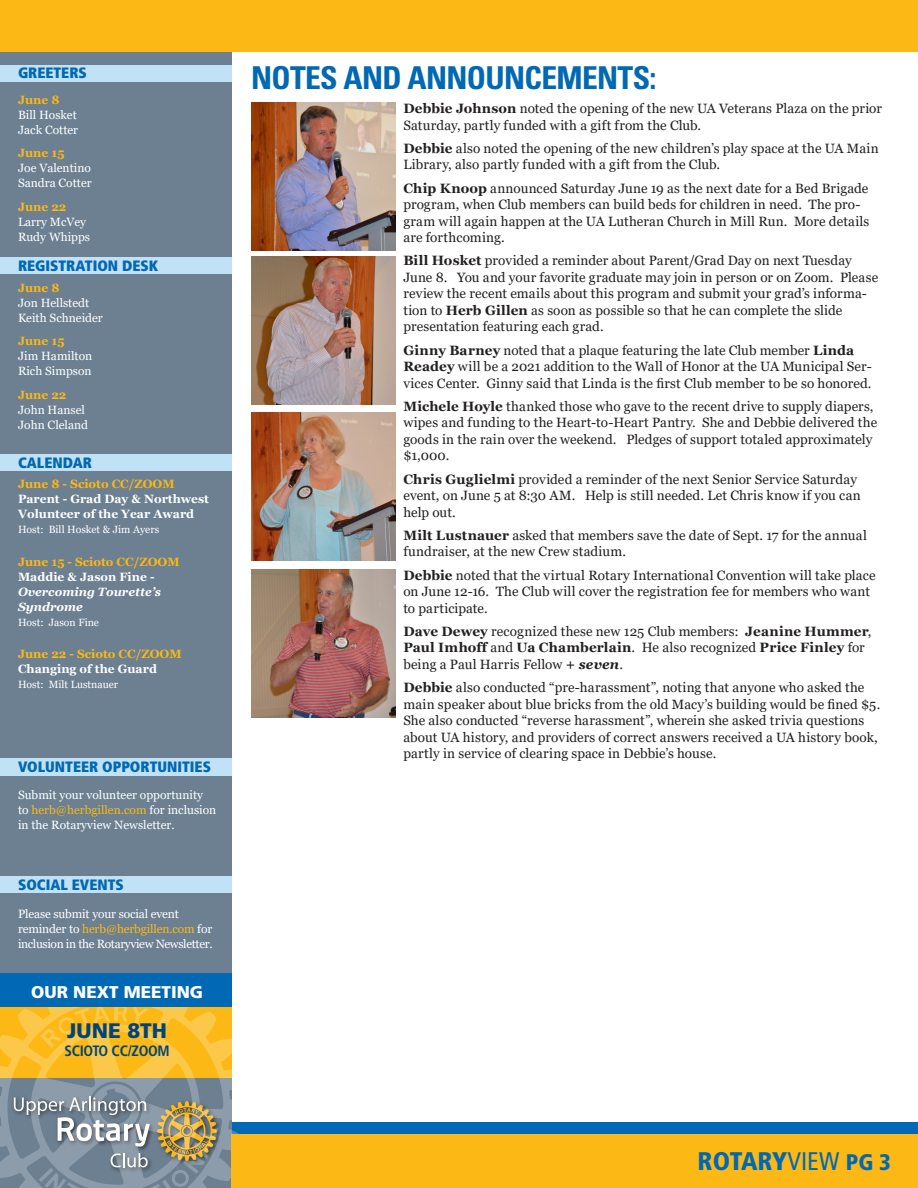
<style>
.page{position:relative;width:918px;height:1188px;background:#fff}
.page>*{position:absolute;margin:0;border:0;box-sizing:border-box;transform-origin:0 0}
.t1{font:700 condensed 31.5px "Univers LT Std";letter-spacing:-.02em;color:#0168b3}
.t2{font:900 condensed 25.5px "Frutiger";letter-spacing:-.02em;color:#0168b3}
.t3{font:900 21px "Frutiger";color:#00447b}
.t4{font:900 16.95px "Frutiger";color:#fff}
.t5{font:900 condensed 15px "Frutiger";color:#0168b3}
.t6{font:700 condensed 15px "Frutiger";letter-spacing:-.02em;color:#00447b}
.t7{font:13.5px/16.5px "Georgia";letter-spacing:.01em;color:#231f20}
.t8{font:12px/15px "Georgia";color:#fff}
.t9{font:700 12px/15px "Georgia";color:#fff}
.t10{font:italic 700 12px/15px "Georgia";color:#fff}
.t11{font:700 12px/15px "Georgia";color:#fcb814}
.t12{font:10.5px "Georgia";color:#fff}
.s1{font-weight:700;color:#fcb814}
.s2{color:#fcb814}
.s3{font-style:normal;color:#fcb814}
.s4{font-style:normal}
.s5{color:#fff}
.s6{font-weight:700}
.s7{font-weight:700;font-style:italic}
.s8{font-weight:400}
.s9{font-size:22.5px}
</style>
<div class="page">
<div style="left:231px;top:1122px;width:687px;height:39px;background:#0168b3"></div>
<div style="left:0;top:0;width:231px;height:1188px;background:#6c8091"></div>
<div style="left:0;top:876px;width:231px;height:17px;background:#c1e2f6"></div>
<div style="left:0;top:65px;width:231px;height:16px;background:#c1e2f6"></div>
<div style="left:0;top:257px;width:231px;height:17px;background:#c1e2f6"></div>
<div style="left:0;top:454px;width:231px;height:16px;background:#c1e2f6"></div>
<div style="left:0;top:758px;width:231px;height:18px;background:#c1e2f6"></div>
<svg style="left:0;top:973px;width:239px;height:215px"></svg>
<div style="left:0;top:973px;width:231px;height:34px;background:#0168b3"></div>
<div style="left:0;top:0;width:918px;height:52px;background:#fcb814"></div>
<div style="left:231px;top:1134px;width:687px;height:54px;background:#fcb814"></div>
<img style="left:251px;top:102px;width:144px;height:148px">
<img style="left:251px;top:257px;width:144px;height:148px">
<img style="left:251px;top:412px;width:144px;height:148px">
<img style="left:251px;top:569px;width:144px;height:148px">
<p class="t5" style="left:18px;top:64px;width:70px">GREETERS</p>
<p class="t8" style="left:18px;top:92px;width:62px"><span class="s1">June 8<br></span>Bill Hosket<br>Jack Cotter</p>
<p class="t8" style="left:18px;top:146px;width:75px"><span class="s1">June 15<br></span>Joe Valentino<br>Sandra Cotter</p>
<p class="t8" style="left:18px;top:200px;width:74px"><span class="s1">June 22<br></span>Larry McVey<br>Rudy Whipps</p>
<p class="t8" style="left:18px;top:280px;width:86px"><span class="s1">June 8<br></span>Jon Hellstedt<br>Keith Schneider</p>
<p class="t8" style="left:18px;top:334px;width:76px"><span class="s1">June 15<br></span>Jim Hamilton<br>Rich Simpson</p>
<p class="t8" style="left:18px;top:387px;width:72px"><span class="s1">June 22<br></span>John Hansel<br>John Cleland</p>
<p class="t5" style="left:18px;top:256px;width:142px">REGISTRATION DESK</p>
<p class="t5" style="left:18px;top:453px;width:76px">CALENDAR</p>
<p class="t9" style="left:18px;top:476px;width:193px"><span class="s2">June 8 - Scioto CC/ZOOM<br></span>Parent - Grad Day &amp; Northwest<br>Volunteer of the Year Award</p>
<p class="t12" style="left:18px;top:523px;width:143px">Host: Bill Hosket &amp; Jim Ayers</p>
<p class="t10" style="left:18px;top:554px;width:163px"><span class="s3">June 15 - Scioto CC/ZOOM<br></span><span class="s4">Maddie &amp; Jason Fine -<br></span>Overcoming Tourette’s<br>Syndrome</p>
<p class="t12" style="left:18px;top:616px;width:83px">Host: Jason Fine</p>
<p class="t11" style="left:18px;top:646px;width:165px">June 22 - Scioto CC/ZOOM<br><span class="s5">Changing of the Guard</span></p>
<p class="t12" style="left:18px;top:678px;width:102px">Host: Milt Lustnauer</p>
<p class="t5" style="left:18px;top:758px;width:195px">VOLUNTEER OPPORTUNITIES</p>
<p class="t8" style="left:18px;top:788px;width:200px">Submit your volunteer opportunity to <span class="s2">herb@herbgillen.com</span> for inclusion in the Rotaryview Newsletter.</p>
<p class="t5" style="left:18px;top:875px;width:107px">SOCIAL EVENTS</p>
<p class="t8" style="left:18px;top:907px;width:196px">Please submit your social event reminder to <span class="s2">herb@herbgillen.com</span> for inclusion in the Rotaryview Newsletter.</p>
<p class="t4" style="left:31px;top:982px;width:173px">OUR NEXT MEETING</p>
<p class="t3" style="left:67px;top:1018px;width:101px">JUNE 8TH</p>
<p class="t6" style="left:65px;top:1042px;width:107px">SCIOTO CC/ZOOM</p>
<p class="t1" style="left:251px;top:59px;width:407px">NOTES AND ANNOUNCEMENTS:</p>
<p class="t7" style="left:403px;top:101px;width:480px"><span class="s6">Debbie Johnson</span> noted the opening of the new UA Veterans Plaza on the prior<br>Saturday, partly funded with a gift from the Club.</p>
<p class="t7" style="left:403px;top:140px;width:477px"><span class="s6">Debbie</span> also noted the opening of the new children’s play space at the UA Main<br>Library, also partly funded with a gift from the Club.</p>
<p class="t7" style="left:403px;top:180px;width:468px"><span class="s6">Chip Knoop</span> announced Saturday June 19 as the next date for a Bed Brigade program, when Club members can build beds for children in need. The pro&shy;gram will again happen at the UA Lutheran Church in Mill Run. More details are forthcoming.</p>
<p class="t7" style="left:403px;top:253px;width:476px"><span class="s6">Bill Hosket</span> provided a reminder about Parent/Grad Day on next Tuesday June 8. You and your favorite graduate may join in person or on Zoom. Please review the recent emails about this program and submit your grad’s informa&shy;tion to <span class="s6">Herb Gillen</span> as soon as possible so that he can complete the slide presentation featuring each grad.</p>
<p class="t7" style="left:403px;top:342px;width:470px"><span class="s6">Ginny Barney</span> noted that a plaque featuring the late Club member <span class="s6">Linda<br>Readey</span> will be a 2021 addition to the Wall of Honor at the UA Municipal Ser&shy;vices Center. Ginny said that Linda is the first Club member to be so honored.</p>
<p class="t7" style="left:403px;top:398px;width:475px"><span class="s6">Michele Hoyle</span> thanked those who gave to the recent drive to supply diapers, wipes and funding to the Heart-to-Heart Pantry. She and Debbie delivered the goods in the rain over the weekend. Pledges of support totaled approximately $1,000.</p>
<p class="t7" style="left:403px;top:471px;width:459px"><span class="s6">Chris Guglielmi</span> provided a reminder of the next Senior Service Saturday event, on June 5 at 8:30 AM. Help is still needed. Let Chris know if you can help out.</p>
<p class="t7" style="left:403px;top:527px;width:465px"><span class="s6">Milt Lustnauer</span> asked that members save the date of Sept. 17 for the annual fundraiser, at the new Crew stadium.</p>
<p class="t7" style="left:403px;top:567px;width:474px"><span class="s6">Debbie</span> noted that the virtual Rotary International Convention will take place on June 12-16. The Club will cover the registration fee for members who want to participate.</p>
<p class="t7" style="left:403px;top:623px;width:470px"><span class="s6">Dave Dewey</span> recognized these new 125 Club members: <span class="s6">Jeanine Hummer</span>,<br><span class="s6">Paul Imhoff</span> and <span class="s6">Ua Chamberlain</span>. He also recognized <span class="s6">Price Finley</span> for being a Paul Harris Fellow <span class="s7">+ seven</span>.</p>
<p class="t7" style="left:403px;top:680px;width:479px"><span class="s6">Debbie</span> also conducted “pre-harassment”, noting that anyone who asked the main speaker about blue bricks from the old Macy’s building would be fined $5.<br>She also conducted “reverse harassment”, wherein she asked trivia questions about UA history, and providers of correct answers received a UA history book, partly in service of clearing space in Debbie’s house.</p>
<p class="t2" style="left:698px;top:1146px;width:195px">ROTARY<span class="s8">VIEW</span> <span class="s9">PG 3</span></p>
</div>
